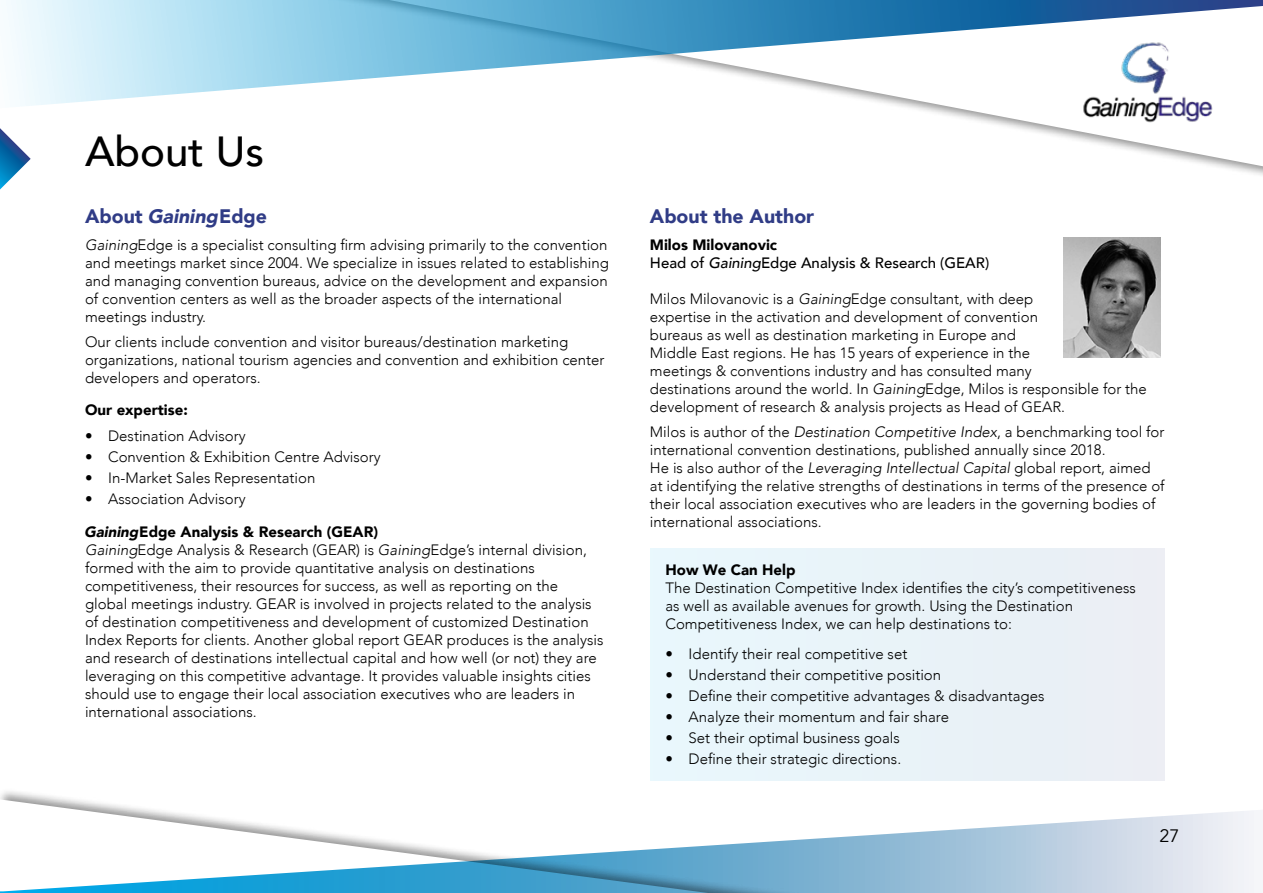
<style>
.page{position:relative;width:1263px;height:893px;background:#fff}
.page>*{position:absolute;margin:0;border:0;box-sizing:border-box;transform-origin:0 0}
.t1{font:500 42px "Avenir";color:#000}
.t2{font:900 19.5px "Avenir";color:#303c86}
.t3{font:18px "Avenir";color:#000}
.t4{font:300 15px/18px "Avenir";color:#000}
.t5{font:500 15px/18px "Avenir";color:#000}
.t6{font:900 15px "Avenir";color:#000}
.s1{font-style:italic}
.s2{font-weight:900;font-style:italic}
.s3{font-weight:900}
</style>
<div class="page">
<svg style="left:1px;top:799px;width:131px;height:9px"></svg>
<svg style="left:914px;top:108px;width:349px;height:63px"></svg>
<svg style="left:0;top:808px;width:1254px;height:85px"></svg>
<svg style="left:6px;top:0;width:1257px;height:108px"></svg>
<img style="left:1078px;top:35px;width:138px;height:93px">
<div style="left:650px;top:548px;width:514px;height:232px;background:#e9f3f8"></div>
<img style="left:1064px;top:237px;width:96px;height:121px">
<svg style="left:0;top:128px;width:31px;height:62px"></svg>
<h1 class="t1" style="left:85px;top:115px;width:180px">About Us</h1>
<h2 class="t2" style="left:85px;top:199px;width:184px">A b o ut <span class="s1">Gaining</span>E d g e</h2>
<p class="t4" style="left:85px;top:236px;width:525px"><span class="s1">Gaining</span>Edge is a specialist consulting firm advising primarily to the convention and meetings market since 2004. We specialize in issues related to establishing and managing convention bureaus, advice on the development and expansion of convention centers as well as the broader aspects of the international meetings industry.</p>
<p class="t4" style="left:85px;top:333px;width:521px">Our clients include convention and visitor bureaus/destination marketing organizations, national tourism agencies and convention and exhibition center developers and operators.</p>
<p class="t6" style="left:85px;top:397px;width:104px">Our expertise:</p>
<p class="t4" style="left:108px;top:426px;width:139px">Destination Advisory</p>
<p class="t4" style="left:85px;top:426px;width:9px">•</p>
<p class="t4" style="left:85px;top:447px;width:9px">•</p>
<p class="t4" style="left:85px;top:468px;width:9px">•</p>
<p class="t4" style="left:108px;top:447px;width:274px">Convention &amp; Exhibition Centre Advisory</p>
<p class="t4" style="left:108px;top:468px;width:209px">In-Market Sales Representation</p>
<p class="t4" style="left:108px;top:489px;width:139px">Association Advisory</p>
<p class="t4" style="left:85px;top:489px;width:9px">•</p>
<p class="t4" style="left:84px;top:522px;width:521px"><span class="s2">Gaining</span><span class="s3">E d g e Analysis &amp; Research (GEAR(<br></span><span class="s1">Gaining</span>Edge Analysis &amp; Research (GEAR) is <span class="s1">Gaining</span>Edges’ internal division, formed with the aim to provide quantitative analysis on destinations competitiveness, their resources for success, as well as reporting on the<br>global meetings industry. GEAR is involved in projects related to the analysis of destination competitiveness and development of customized Destination Index Reports for clients. Another global report GEAR produces is the analysis and research of destinations intellectual capital and how well (or not) they are leveraging on this competitive advantage It. provides valuable insights cities should use to engage their local association executives who are leaders in international associations.</p>
<h2 class="t2" style="left:650px;top:199px;width:166px">About the Author</h2>
<p class="t5" style="left:650px;top:235px;width:341px"><span class="s3">Milos Milovanovic<br></span>Head of <span class="s1">Gaining</span>Edge Analysis &amp; Research (GEAR(</p>
<p class="t4" style="left:650px;top:290px;width:498px">Milos Milovanovic is a <span class="s1">Gaining</span>Edge consultant, with deep<br>expertise in the activation and development of convention<br>bureaus as well as destination marketing in Europe and<br>Middle East regions. He has 15 years of experience in the<br>meetings &amp; conventions industry and has consulted many<br>destinations around the world In. <span class="s1">Gaining</span>Edge, Milos is responsible for the development of research &amp; analysis projects as Head of GEAR.</p>
<p class="t4" style="left:650px;top:423px;width:516px">Milos is author of the <span class="s1">Destination Competitive Index</span> a, benchmarking tool for international convention destinations, published annually since 2018.<br>He is also author of the <span class="s1">Leveraging Intellectual Capital</span> global report, aimed at identifying the relative strengths of destinations in terms of the presence of their local association executives who are leaders in the governing bodies of international associations.</p>
<p class="t6" style="left:665px;top:557px;width:131px">How We Can Help</p>
<p class="t4" style="left:665px;top:579px;width:472px">The Destination Competitive Index identifies the citys’ competitiveness as well as available avenues for growth. Using the Destination<br>Competitiveness Index, we can help destinations to:</p>
<p class="t4" style="left:689px;top:645px;width:220px">Identify their real competitive set</p>
<p class="t4" style="left:665px;top:645px;width:9px">•</p>
<p class="t4" style="left:665px;top:666px;width:9px">•</p>
<p class="t4" style="left:689px;top:666px;width:254px">Understand their competitive position</p>
<p class="t4" style="left:665px;top:687px;width:9px">•</p>
<p class="t4" style="left:689px;top:687px;width:357px">Define their competitive advantages &amp; disadvantages</p>
<p class="t4" style="left:665px;top:708px;width:9px">•</p>
<p class="t4" style="left:689px;top:708px;width:262px">Analyze their momentum and fair share</p>
<p class="t4" style="left:665px;top:729px;width:9px">•</p>
<p class="t4" style="left:689px;top:729px;width:213px">Set their optimal business goals</p>
<p class="t4" style="left:665px;top:750px;width:9px">•</p>
<p class="t4" style="left:689px;top:750px;width:214px">Define their strategic directions.</p>
<p class="t3" style="left:1159px;top:825px;width:22px">27</p>
</div>
